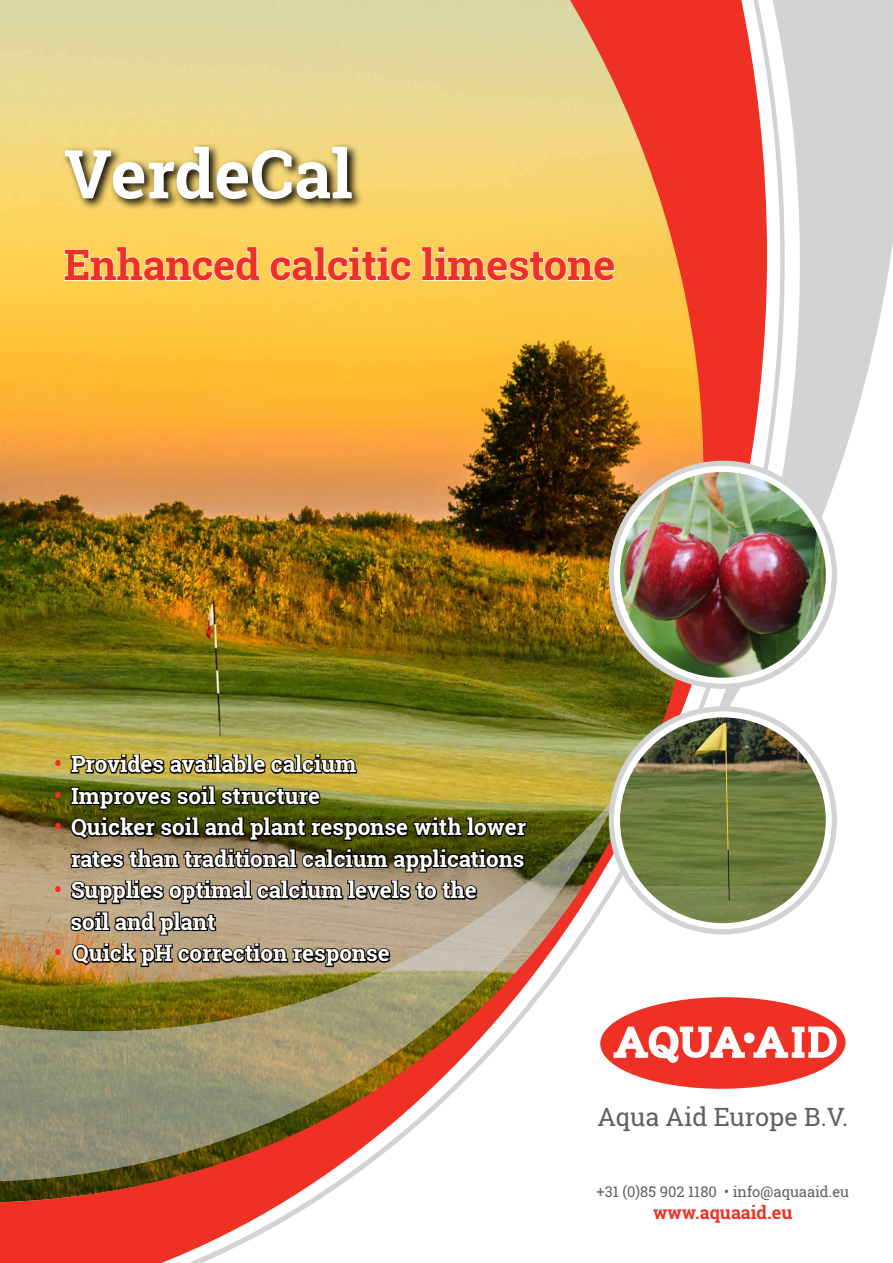
<style>
.page{position:relative;width:893px;height:1263px;background:#fff}
.page>*{position:absolute;margin:0;border:0;box-sizing:border-box;transform-origin:0 0}
.t1{font:700 67.5px "Roboto Slab";color:#fff}
.t2{font:700 42px "Roboto Slab";letter-spacing:-.01em;color:#ee3124}
.t3{font:25.2px "Roboto Slab";color:#5f6062}
.t4{font:700 22.5px/31.5px "Roboto Slab";color:#fff;text-align:right}
.t5{font:700 18px "Roboto Slab";color:#ee3124}
.t6{font:14.7px "Roboto Slab";color:#5f6062}
.s1{color:#ee3124}
</style>
<div class="page">
<svg style="left:767px;top:0;width:126px;height:674px;fill:#d1d3d4"></svg>
<img style="left:0;top:0;width:767px;height:1263px">
<svg style="left:0;top:790px;width:621px;height:392px"></svg>
<div style="left:600px;top:997px;width:246px;height:92px;background:#ee3124;border-radius:50%"></div>
<svg style="left:753px;top:1026px;width:84px;height:32px"></svg>
<svg style="left:613px;top:1026px;width:132px;height:41px"></svg>
<div style="left:744px;top:1032px;width:11px;height:11px;background:#fff;border-radius:50%"></div>
<svg style="left:69px;top:753px;width:459px;height:215px;background:#756c43"></svg>
<svg style="left:609px;top:461px;width:228px;height:228px;fill:#d1d3d4"></svg>
<svg style="left:61px;top:143px;width:303px;height:68px;background:#aa944f"></svg>
<svg style="left:63px;top:247px;width:198px;height:35px;background:#fedb7b"></svg>
<svg style="left:269px;top:247px;width:143px;height:35px;background:#fedb7c"></svg>
<svg style="left:421px;top:247px;width:194px;height:35px;background:#fdd87b"></svg>
<img style="left:617px;top:469px;width:212px;height:212px;border-radius:106px">
<div style="left:614px;top:466px;width:218px;height:218px;border:6px solid #fff;border-radius:50%"></div>
<svg style="left:609px;top:706px;width:228px;height:228px;fill:#d1d3d4"></svg>
<img style="left:617px;top:714px;width:212px;height:212px;border-radius:106px">
<div style="left:614px;top:711px;width:218px;height:218px;border:6px solid #fff;border-radius:50%"></div>
<h1 class="t1" style="left:64px;top:128px;width:290px">VerdeCal</h1>
<h2 class="t2" style="left:64px;top:236px;width:553px">Enhanced calcitic limestone</h2>
<p class="t4" style="left:54px;top:748px;width:304px"><span class="s1">•</span> Provides available calcium</p>
<p class="t4" style="left:54px;top:780px;width:268px"><span class="s1">•</span> Improves soil structure</p>
<p class="t4" style="left:54px;top:811px;width:474px"><span class="s1">•</span> Quicker soil and plant response with lower rates than traditional calcium applications</p>
<p class="t4" style="left:71px;top:874px;width:408px;text-align:left;text-indent:-17px"><span class="s1">•</span> Supplies optimal calcium levels to the soil and plant</p>
<p class="t4" style="left:54px;top:937px;width:337px"><span class="s1">•</span> Quick pH correction response</p>
<p class="t3" style="left:597px;top:1099px;width:252px">Aqua Aid Europe B.V.</p>
<p class="t6" style="left:597px;top:1182px;width:254px">+31 (0)85 902 1180 • info@aquaaid.eu</p>
<p class="t5" style="left:653px;top:1200px;width:141px">www.aquaaid.eu</p>
</div>
